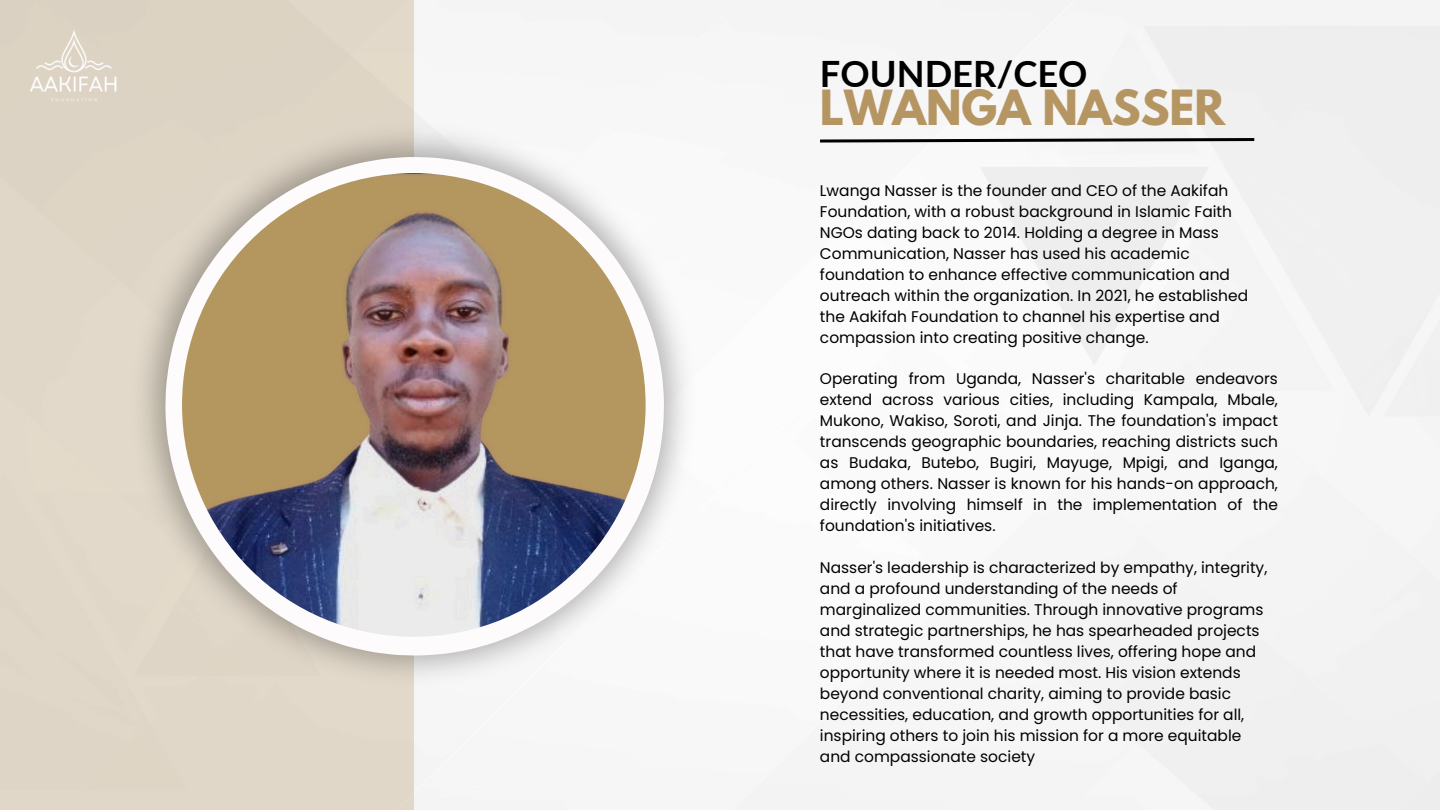
<style>
.page{position:relative;width:1440px;height:810px;background:#fff}
.page>*{position:absolute;margin:0;border:0;box-sizing:border-box;transform-origin:0 0}
.t1{font:700 43px "League Spartan";color:#b59663}
.t2{font:700 36.3px "Lato";color:#000}
.t3{font:15.4px/21px "Poppins";color:#000}
</style>
<div class="page">
<div style="left:0;top:0;width:414px;height:810px;background:#e0d7c8"></div>
<svg style="left:165px;top:157px;width:499px;height:499px"></svg>
<svg style="left:190px;top:181px;width:454px;height:454px;fill:#f7f6f6"></svg>
<img style="left:182px;top:173px;width:464px;height:464px;border-radius:232px">
<svg style="left:820px;top:138px;width:434px;height:5px"></svg>
<img style="left:30px;top:30px;width:87px;height:71px">
<p class="t2" style="left:820px;top:51px;width:269px">FOUNDER/CEO</p>
<p class="t1" style="left:820px;top:87px;width:407px">LWANGA NASSER</p>
<p class="t3" style="left:820px;top:180px;width:430px">Lwanga Nasser is the founder and CEO of the Aakifah Foundation, with a robust background in Islamic Faith NGOs dating back to 2014. Holding a degree in Mass Communication, Nasser has used his academic foundation to enhance effective communication and outreach within the organization. In 2021, he established the Aakifah Foundation to channel his expertise and compassion into creating positive change.</p>
<p class="t3" style="left:820px;top:368px;width:460px;text-align:justify">Operating from Uganda, Nasser's charitable endeavors extend across various cities, including Kampala, Mbale, Mukono, Wakiso, Soroti, and Jinja. The foundation's impact transcends geographic boundaries, reaching districts such as Budaka, Butebo, Bugiri, Mayuge, Mpigi, and Iganga, among others. Nasser is known for his hands-on approach, directly involving himself in the implementation of the foundation's initiatives.</p>
<p class="t3" style="left:820px;top:557px;width:449px">Nasser's leadership is characterized by empathy, integrity, and a profound understanding of the needs of marginalized communities. Through innovative programs and strategic partnerships, he has spearheaded projects that have transformed countless lives, offering hope and opportunity where it is needed most. His vision extends beyond conventional charity, aiming to provide basic necessities, education, and growth opportunities for all, inspiring others to join his mission for a more equitable and compassionate society</p>
</div>
